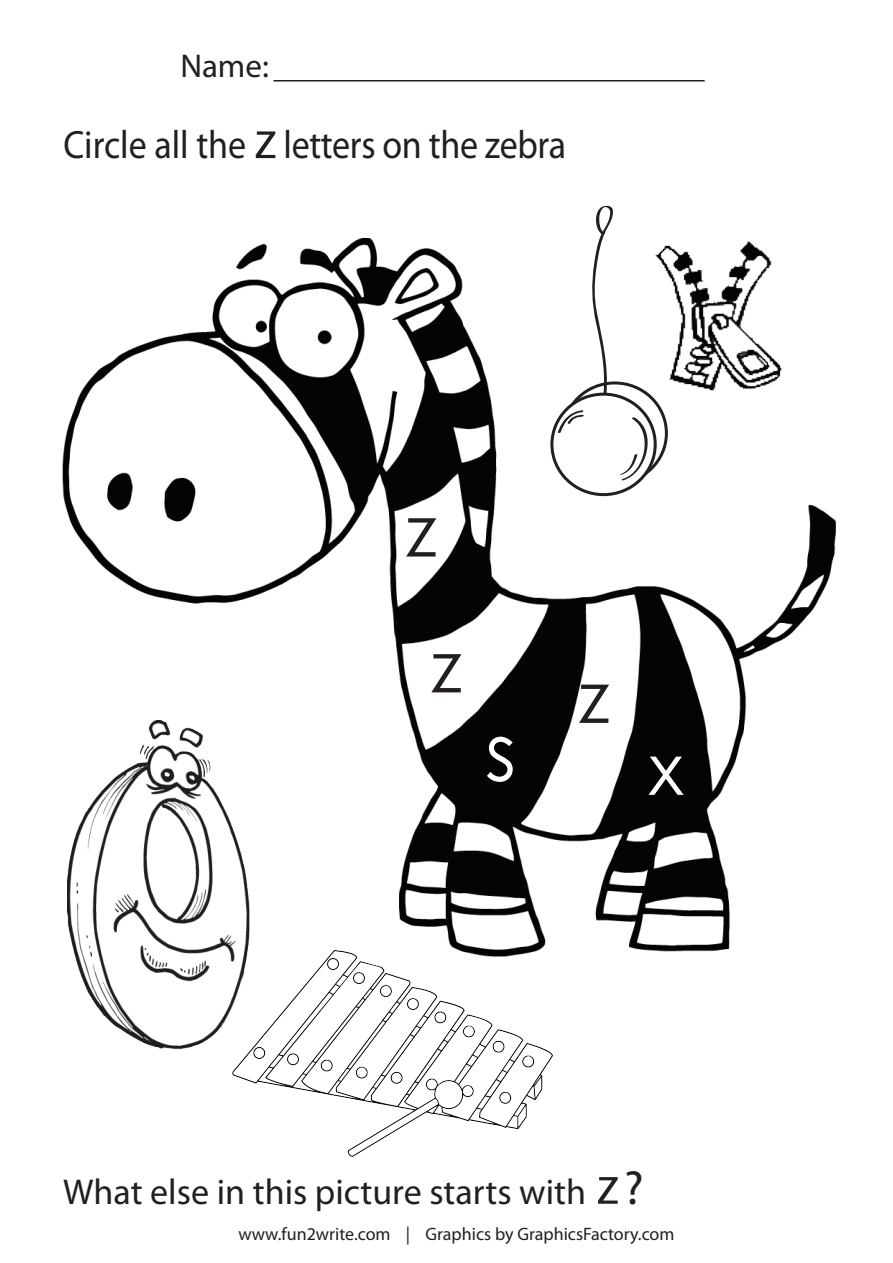
<style>
.page{position:relative;width:893px;height:1263px;background:#fff}
.page>*{position:absolute;margin:0;border:0;box-sizing:border-box;transform-origin:0 0}
.t1{font:81px "Century Gothic";color:#fff}
.t2{font:72px/135.9px "Century Gothic";color:#231f20;text-align:center}
.t3{font:72px "Century Gothic";color:#fff}
.t4{font:39.6px "Myriad Pro";letter-spacing:-.01em;color:#231f20;scale:.91 1}
.t5{font:36px "Myriad Pro";color:#231f20}
.t6{font:33px "Myriad Pro";color:#231f20}
.t7{font:18px "Myriad Pro";color:#231f20}
.s1{font-family:"Franklin Gothic";font-size:54px}
.s2{font-size:48px}
</style>
<div class="page">
<hr style="left:273px;top:80px;width:432px;height:2px;background:#231f20">
<img style="left:62px;top:238px;width:773px;height:714px">
<img style="left:619px;top:238px;width:216px;height:184px">
<img style="left:67px;top:720px;width:193px;height:329px">
<svg style="left:563px;top:383px;width:103px;height:100px"></svg>
<div style="left:552px;top:394px;width:103px;height:101px;background:#fff;border-radius:50%"></div>
<div style="left:550px;top:393px;width:107px;height:103px;border:3px solid #231f20;border-radius:50%"></div>
<svg style="left:620px;top:417px;width:38px;height:64px"></svg>
<svg style="left:557px;top:410px;width:27px;height:23px"></svg>
<svg style="left:591px;top:205px;width:22px;height:190px"></svg>
<img style="left:233px;top:950px;width:320px;height:206px">
<h3 class="t6" style="left:180px;top:46px;width:90px">Name:</h3>
<h3 class="t4" style="left:64px;top:120px;width:554px">Circle all the <span class="s1">z</span> letters on the zebra</h3>
<h2 class="t2" style="left:406px;top:461px;width:57px">z z</h2>
<h1 class="t1" style="left:485px;top:695px;width:33px">s</h1>
<h2 class="t2" style="left:579px;top:628px;width:32px">z</h2>
<h2 class="t3" style="left:649px;top:718px;width:36px">x</h2>
<h3 class="t5" style="left:63px;top:1169px;width:582px">What else in this picture starts with <span class="s1">z</span><span class="s2">?</span></h3>
<p class="t7" style="left:238px;top:1223px;width:438px">www.fun2write.com | Graphics by GraphicsFactory.com</p>
</div>
